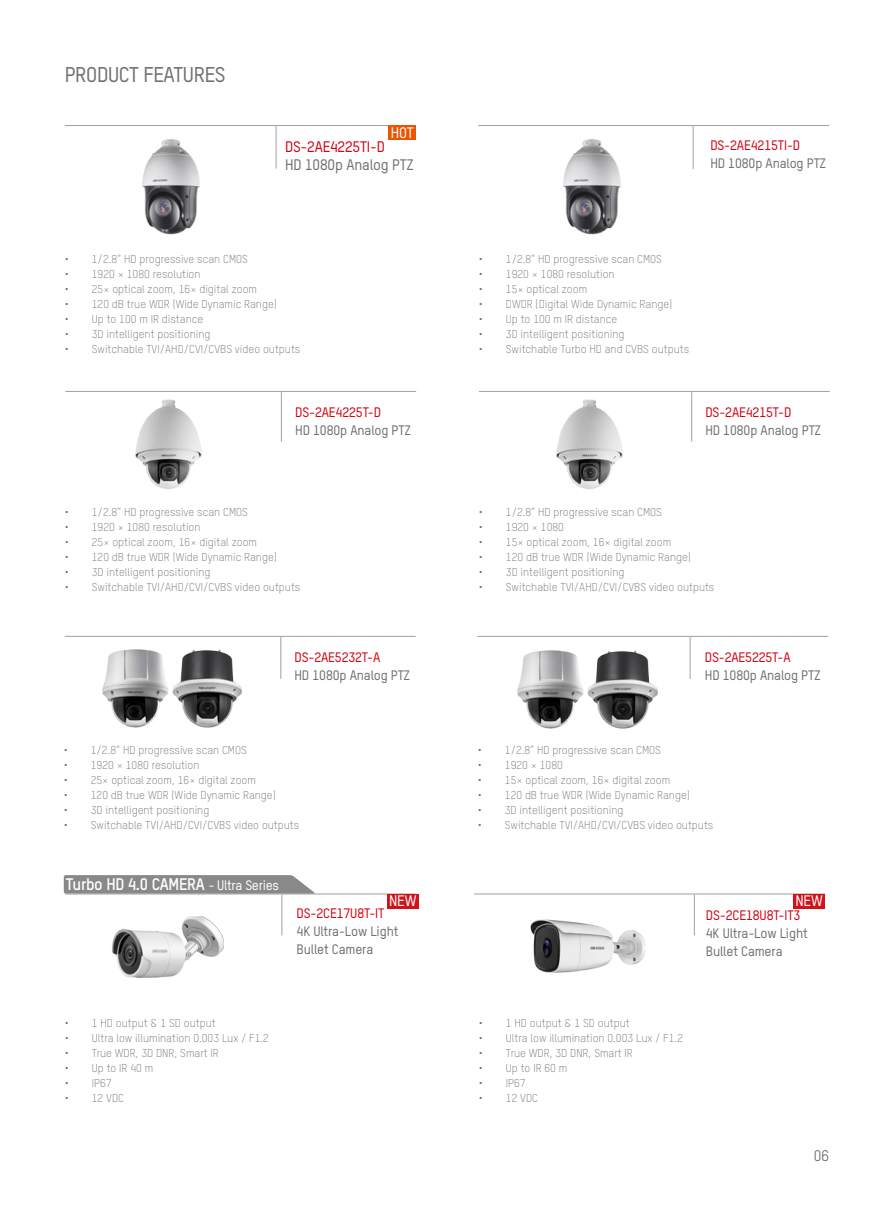
<style>
.page{position:relative;width:893px;height:1212px;background:#fff}
.page>*{position:absolute;margin:0;border:0;box-sizing:border-box;transform-origin:0 0}
.t1{font:500 21px "TSTARPRO";letter-spacing:-.02em;color:#727171}
.t2{font:700 16.5px "TSTARPRO";letter-spacing:-.02em;color:#fff}
.t3{font:500 15px "TSTARPRO";letter-spacing:-.01em;color:#727171}
.t4{font:500 15px "TSTARPRO";letter-spacing:-.01em;color:#d7000f}
.t5{font:500 15px "TSTARPRO";letter-spacing:-.01em;color:#fff}
.t6{font:15px "TSTARPRO";color:#595757}
.t7{font:500 13.5px/18px "TSTARPRO";letter-spacing:-.01em;color:#727171}
.t8{font:500 13.5px "TSTARPRO";letter-spacing:-.01em;color:#d7000f}
.t9{font:300 11.25px "TSTARPRO";color:#727171}
.s1{font-weight:500;font-size:13.5px}
</style>
<div class="page">
<hr style="left:65px;top:125px;width:351px;height:1px;background:#9fa0a0">
<hr style="left:276px;top:126px;width:1px;height:43px;background:#9fa0a0">
<hr style="left:65px;top:391px;width:351px;height:1px;background:#9fa0a0">
<hr style="left:281px;top:392px;width:1px;height:50px;background:#9fa0a0">
<hr style="left:65px;top:636px;width:351px;height:1px;background:#9fa0a0">
<hr style="left:280px;top:637px;width:1px;height:42px;background:#9fa0a0">
<hr style="left:478px;top:125px;width:351px;height:1px;background:#9fa0a0">
<hr style="left:693px;top:126px;width:1px;height:43px;background:#9fa0a0">
<hr style="left:479px;top:391px;width:351px;height:1px;background:#9fa0a0">
<hr style="left:691px;top:392px;width:1px;height:50px;background:#9fa0a0">
<hr style="left:477px;top:636px;width:351px;height:1px;background:#9fa0a0">
<hr style="left:690px;top:637px;width:1px;height:42px;background:#9fa0a0">
<hr style="left:65px;top:893px;width:351px;height:1px;background:#9fa0a0">
<hr style="left:281px;top:895px;width:1px;height:40px;background:#9fa0a0">
<hr style="left:474px;top:893px;width:351px;height:1px;background:#9fa0a0">
<hr style="left:694px;top:895px;width:1px;height:40px;background:#9fa0a0">
<div style="left:389px;top:125px;width:27px;height:15px;background:#ea5504"></div>
<img style="left:142px;top:139px;width:58px;height:96px">
<img style="left:135px;top:399px;width:67px;height:90px">
<img style="left:102px;top:649px;width:67px;height:79px">
<img style="left:517px;top:650px;width:67px;height:79px">
<img style="left:172px;top:649px;width:70px;height:79px">
<img style="left:587px;top:650px;width:71px;height:79px">
<img style="left:556px;top:399px;width:67px;height:90px">
<img style="left:563px;top:139px;width:58px;height:96px">
<svg style="left:64px;top:875px;width:251px;height:18px;background:#8f8f8f"></svg>
<div style="left:387px;top:893px;width:32px;height:15px;background:#d0121b"></div>
<div style="left:793px;top:893px;width:32px;height:15px;background:#d0121b"></div>
<img style="left:530px;top:919px;width:116px;height:54px">
<img style="left:112px;top:916px;width:112px;height:62px">
<h1 class="t1" style="left:65px;top:61px;width:162px">PRODUCT FEATURES</h1>
<h3 class="t5" style="left:391px;top:123px;width:25px">HOT</h3>
<h3 class="t4" style="left:285px;top:137px;width:101px">DS-2AE4225TI-D</h3>
<h3 class="t3" style="left:285px;top:155px;width:130px">HD 1080p Analog PTZ</h3>
<p class="t9" style="left:65px;top:252px;width:185px">• 1/2.8” HD progressive scan CMOS</p>
<p class="t9" style="left:65px;top:267px;width:137px">• 1920 × 1080 resolution</p>
<p class="t9" style="left:65px;top:282px;width:194px">• 25× optical zoom, 16× digital zoom</p>
<p class="t9" style="left:65px;top:297px;width:214px">• 120 dB true WDR (Wide Dynamic Range)</p>
<p class="t9" style="left:65px;top:312px;width:140px">• Up to 100 m IR distance</p>
<p class="t9" style="left:65px;top:327px;width:147px">• 3D intelligent positioning</p>
<p class="t9" style="left:65px;top:342px;width:237px">• Switchable TVI/AHD/CVI/CVBS video outputs</p>
<p class="t8" style="left:295px;top:403px;width:87px">DS-2AE4225T-D</p>
<p class="t7" style="left:295px;top:421px;width:117px">HD 1080p Analog PTZ</p>
<p class="t9" style="left:65px;top:505px;width:185px">• 1/2.8” HD progressive scan CMOS</p>
<p class="t9" style="left:65px;top:520px;width:137px">• 1920 × 1080 resolution</p>
<p class="t9" style="left:65px;top:535px;width:194px">• 25× optical zoom, 16× digital zoom</p>
<p class="t9" style="left:65px;top:550px;width:214px">• 120 dB true WDR (Wide Dynamic Range)</p>
<p class="t9" style="left:65px;top:565px;width:147px">• 3D intelligent positioning</p>
<p class="t9" style="left:65px;top:580px;width:237px">• Switchable TVI/AHD/CVI/CVBS video outputs</p>
<p class="t8" style="left:294px;top:648px;width:87px">DS-2AE5232T-A</p>
<p class="t7" style="left:294px;top:666px;width:117px">HD 1080p Analog PTZ</p>
<p class="t9" style="left:64px;top:743px;width:185px">• 1/2.8” HD progressive scan CMOS</p>
<p class="t9" style="left:64px;top:758px;width:137px">• 1920 × 1080 resolution</p>
<p class="t9" style="left:64px;top:773px;width:194px">• 25× optical zoom, 16× digital zoom</p>
<p class="t9" style="left:64px;top:788px;width:214px">• 120 dB true WDR (Wide Dynamic Range)</p>
<p class="t9" style="left:64px;top:803px;width:147px">• 3D intelligent positioning</p>
<p class="t9" style="left:64px;top:818px;width:237px">• Switchable TVI/AHD/CVI/CVBS video outputs</p>
<h2 class="t2" style="left:66px;top:872px;width:215px">Turbo HD 4.0 CAMERA <span class="s1">- Ultra Series</span></h2>
<p class="t8" style="left:710px;top:136px;width:91px">DS-2AE4215TI-D</p>
<p class="t7" style="left:710px;top:154px;width:117px">HD 1080p Analog PTZ</p>
<p class="t9" style="left:479px;top:252px;width:185px">• 1/2.8” HD progressive scan CMOS</p>
<p class="t9" style="left:479px;top:267px;width:137px">• 1920 × 1080 resolution</p>
<p class="t9" style="left:479px;top:282px;width:110px">• 15× optical zoom</p>
<p class="t9" style="left:479px;top:297px;width:195px">• DWDR (Digital Wide Dynamic Range)</p>
<p class="t9" style="left:479px;top:312px;width:140px">• Up to 100 m IR distance</p>
<p class="t9" style="left:479px;top:327px;width:147px">• 3D intelligent positioning</p>
<p class="t9" style="left:479px;top:342px;width:212px">• Switchable Turbo HD and CVBS outputs</p>
<p class="t8" style="left:705px;top:403px;width:88px">DS-2AE4215T-D</p>
<p class="t7" style="left:705px;top:421px;width:117px">HD 1080p Analog PTZ</p>
<p class="t9" style="left:479px;top:505px;width:185px">• 1/2.8” HD progressive scan CMOS</p>
<p class="t9" style="left:479px;top:520px;width:87px">• 1920 × 1080</p>
<p class="t9" style="left:479px;top:535px;width:194px">• 15× optical zoom, 16× digital zoom</p>
<p class="t9" style="left:479px;top:550px;width:214px">• 120 dB true WDR (Wide Dynamic Range)</p>
<p class="t9" style="left:479px;top:565px;width:147px">• 3D intelligent positioning</p>
<p class="t9" style="left:479px;top:580px;width:237px">• Switchable TVI/AHD/CVI/CVBS video outputs</p>
<p class="t8" style="left:705px;top:648px;width:87px">DS-2AE5225T-A</p>
<p class="t7" style="left:705px;top:666px;width:117px">HD 1080p Analog PTZ</p>
<p class="t9" style="left:478px;top:743px;width:185px">• 1/2.8” HD progressive scan CMOS</p>
<p class="t9" style="left:478px;top:758px;width:87px">• 1920 × 1080</p>
<p class="t9" style="left:478px;top:773px;width:194px">• 15× optical zoom, 16× digital zoom</p>
<p class="t9" style="left:478px;top:788px;width:214px">• 120 dB true WDR (Wide Dynamic Range)</p>
<p class="t9" style="left:478px;top:803px;width:147px">• 3D intelligent positioning</p>
<p class="t9" style="left:478px;top:818px;width:237px">• Switchable TVI/AHD/CVI/CVBS video outputs</p>
<p class="t9" style="left:65px;top:1016px;width:152px">• 1 HD output &amp; 1 SD output</p>
<p class="t9" style="left:65px;top:1031px;width:206px">• Ultra low illumination 0.003 Lux / F1.2</p>
<p class="t9" style="left:65px;top:1046px;width:155px">• True WDR, 3D DNR, Smart IR</p>
<p class="t9" style="left:65px;top:1061px;width:90px">• Up to IR 40 m</p>
<p class="t9" style="left:65px;top:1076px;width:48px">• IP67</p>
<p class="t9" style="left:65px;top:1091px;width:61px">• 12 VDC</p>
<h3 class="t5" style="left:389px;top:891px;width:29px">NEW</h3>
<h3 class="t5" style="left:795px;top:891px;width:29px">NEW</h3>
<p class="t8" style="left:297px;top:904px;width:89px">DS-2CE17U8T-IT</p>
<p class="t7" style="left:297px;top:921px;width:103px">4K Ultra-Low Light<br>Bullet Camera</p>
<p class="t8" style="left:706px;top:906px;width:96px">DS-2CE18U8T-IT3</p>
<p class="t7" style="left:706px;top:923px;width:103px">4K Ultra-Low Light<br>Bullet Camera</p>
<p class="t9" style="left:479px;top:1016px;width:152px">• 1 HD output &amp; 1 SD output</p>
<p class="t9" style="left:479px;top:1031px;width:206px">• Ultra low illumination 0.003 Lux / F1.2</p>
<p class="t9" style="left:479px;top:1046px;width:155px">• True WDR, 3D DNR, Smart IR</p>
<p class="t9" style="left:479px;top:1061px;width:90px">• Up to IR 60 m</p>
<p class="t9" style="left:479px;top:1076px;width:48px">• IP67</p>
<p class="t9" style="left:479px;top:1091px;width:61px">• 12 VDC</p>
<h3 class="t6" style="left:814px;top:1146px;width:17px">06</h3>
</div>
